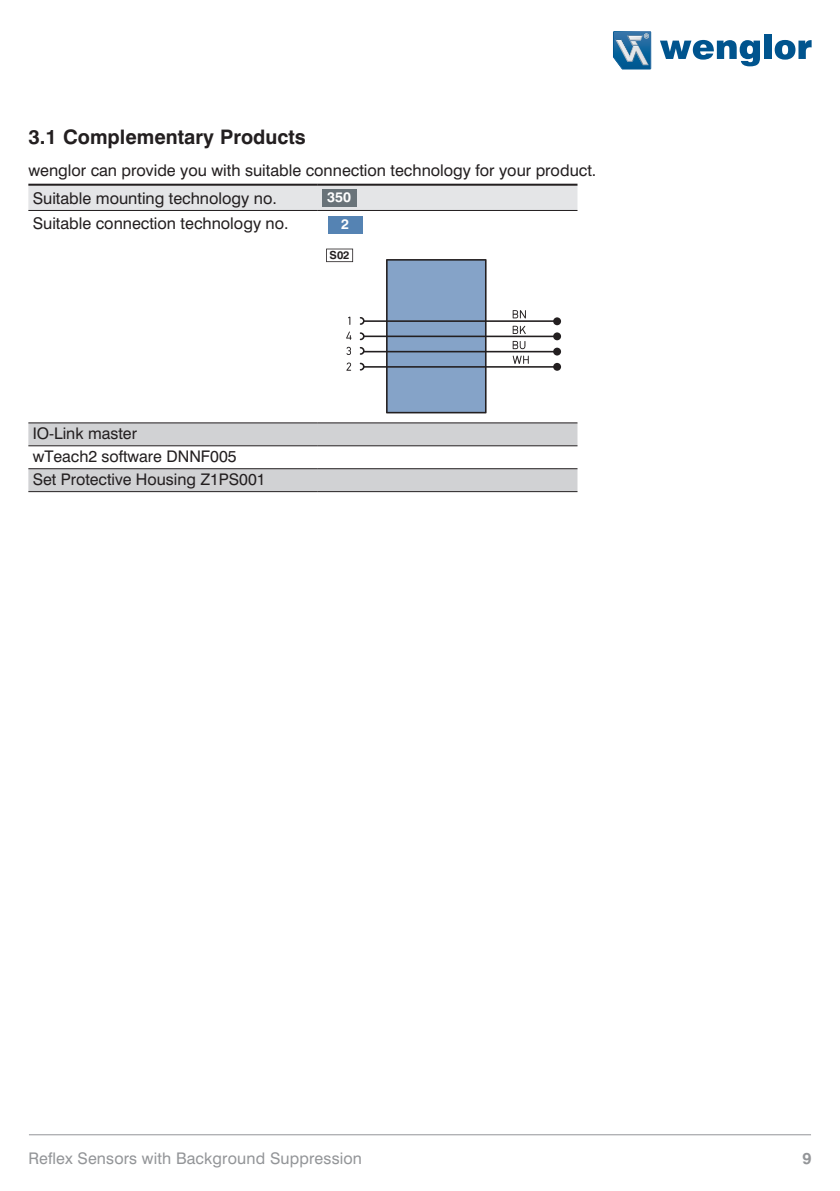
<style>
.page{position:relative;width:840px;height:1191px;background:#fff}
.page>*{position:absolute;margin:0;border:0;box-sizing:border-box;transform-origin:0 0}
.t1{font:700 20px "Swiss 721 BT";color:#231f20}
.t2{font:16.2px/28.2px "Swiss 721 BT";color:#231f20}
.t3{font:16px/22.8px "Swiss 721 BT";color:#231f20}
.t4{font:16px "Swiss 721 BT";letter-spacing:.01em;color:#939598}
.t5{font:700 16px "Swiss 721 BT";color:#939598}
.t6{font:700 14px "Swiss 721 BT";color:#fff}
.t7{font:700 11px "Swiss 721 BT";color:#231f20}
</style>
<div class="page">
<svg style="left:660px;top:40px;width:99px;height:26px"></svg>
<div style="left:763px;top:34px;width:8px;height:25px;background:#00548e"></div>
<svg style="left:774px;top:40px;width:37px;height:20px"></svg>
<svg style="left:613px;top:31px;width:38px;height:39px"></svg>
<hr style="left:29px;top:1134px;width:781px;height:1px;background:#939598">
<div style="left:28px;top:186px;width:549px;height:24px;background:#e4e5e7"></div>
<svg style="left:28px;top:423px;width:549px;height:68px"></svg>
<hr style="left:28px;top:184px;width:289px;height:2px;background:#231f20">
<hr style="left:317px;top:184px;width:260px;height:2px;background:#231f20">
<hr style="left:28px;top:210px;width:289px;height:1px;background:#231f20">
<hr style="left:317px;top:210px;width:260px;height:1px;background:#231f20">
<hr style="left:28px;top:422px;width:289px;height:1px;background:#231f20">
<hr style="left:317px;top:422px;width:260px;height:1px;background:#231f20">
<hr style="left:28px;top:445px;width:289px;height:1px;background:#231f20">
<hr style="left:317px;top:445px;width:260px;height:1px;background:#231f20">
<hr style="left:28px;top:468px;width:289px;height:1px;background:#231f20">
<hr style="left:317px;top:468px;width:260px;height:1px;background:#231f20">
<hr style="left:28px;top:491px;width:289px;height:1px;background:#231f20">
<hr style="left:317px;top:491px;width:260px;height:1px;background:#231f20">
<div style="left:322px;top:189px;width:34px;height:17px;background:#697379"></div>
<div style="left:328px;top:216px;width:34px;height:17px;background:#5583b3"></div>
<svg style="left:386px;top:259px;width:100px;height:154px;background:#809cbf"></svg>
<svg style="left:553px;top:332px;width:7px;height:8px"></svg>
<svg style="left:553px;top:317px;width:7px;height:8px"></svg>
<svg style="left:553px;top:348px;width:7px;height:7px"></svg>
<svg style="left:553px;top:363px;width:7px;height:8px"></svg>
<hr style="left:363px;top:320px;width:191px;height:2px;background:#231f20">
<hr style="left:363px;top:335px;width:191px;height:2px;background:#231f20">
<hr style="left:363px;top:351px;width:191px;height:1px;background:#231f20">
<hr style="left:363px;top:366px;width:191px;height:2px;background:#231f20">
<svg style="left:359px;top:317px;width:5px;height:8px"></svg>
<svg style="left:359px;top:332px;width:5px;height:8px"></svg>
<svg style="left:359px;top:347px;width:5px;height:8px"></svg>
<svg style="left:359px;top:363px;width:5px;height:7px"></svg>
<svg style="left:346px;top:331px;width:5px;height:9px"></svg>
<svg style="left:346px;top:347px;width:5px;height:8px"></svg>
<svg style="left:346px;top:362px;width:5px;height:9px"></svg>
<svg style="left:512px;top:310px;width:13px;height:8px"></svg>
<svg style="left:512px;top:326px;width:13px;height:8px"></svg>
<svg style="left:512px;top:341px;width:13px;height:8px"></svg>
<svg style="left:512px;top:355px;width:16px;height:9px"></svg>
<svg style="left:326px;top:249px;width:27px;height:13px"></svg>
<p class="t1" style="left:28px;top:125px;width:279px">3.1 Complementary Products</p>
<p class="t2" style="left:28px;top:156px;width:569px">wenglor can provide you with suitable connection technology for your product.<br>Suitable mounting technology no.</p>
<p class="t6" style="left:327px;top:189px;width:25px">350</p>
<p class="t2" style="left:33px;top:208px;width:257px">Suitable connection technology no.</p>
<p class="t6" style="left:341px;top:216px;width:9px">2</p>
<p class="t7" style="left:329px;top:248px;width:21px">S02</p>
<p class="t3" style="left:33px;top:422px;width:234px">IO-Link master<br>wTeach2 software DNNF005<br>Set Protective Housing Z1PS001</p>
<p class="t4" style="left:28px;top:1148px;width:335px">Reflex Sensors with Background Suppression</p>
<p class="t5" style="left:802px;top:1148px;width:11px">9</p>
</div>
